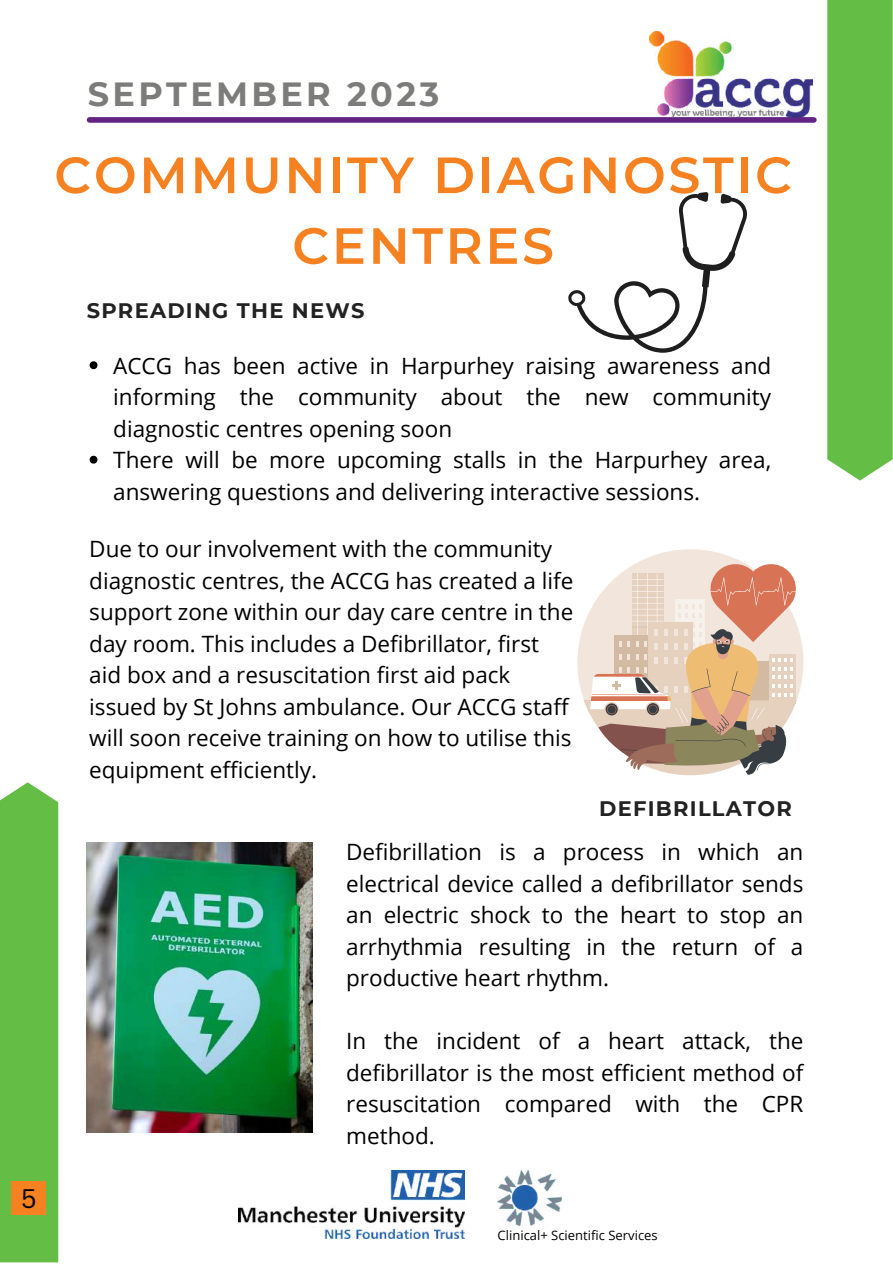
<style>
.page{position:relative;width:893px;height:1264px;background:#fff}
.page>*{position:absolute;margin:0;border:0;box-sizing:border-box;transform-origin:0 0}
.t1{font:600 50.85px/70.7px "Montserrat";letter-spacing:.05em;color:#f68121;text-align:center}
.t2{font:700 33.45px "Montserrat";letter-spacing:.1em;color:#7c7c7b}
.t3{font:26.1px "Canva Sans";color:#000}
.t4{font:22.5px/31.5px "Open Sans";color:#000}
.t5{font:700 21px "Montserrat";letter-spacing:.06em;color:#222}
.t6{font:13.05px "Open Sans";color:#000}
</style>
<div class="page">
<div style="left:827px;top:0;width:65px;height:480px;background:#64bd45"></div>
<div style="left:89px;top:117px;width:724px;height:6px;background:#642483"></div>
<img style="left:649px;top:31px;width:163px;height:87px">
<div style="left:0;top:782px;width:58px;height:480px;background:#64bd45"></div>
<img style="left:238px;top:1170px;width:226px;height:68px">
<img style="left:497px;top:1170px;width:64px;height:55px">
<div style="left:11px;top:1181px;width:35px;height:34px;background:#f68121"></div>
<img style="left:87px;top:842px;width:226px;height:290px">
<div style="left:577px;top:549px;width:226px;height:226px;background:#f2e6dc;border-radius:50%"></div>
<svg style="left:583px;top:561px;width:215px;height:214px"></svg>
<svg style="left:568px;top:192px;width:179px;height:161px"></svg>
<svg style="left:90px;top:361px;width:7px;height:8px"></svg>
<svg style="left:90px;top:456px;width:7px;height:7px"></svg>
<p class="t3" style="left:21px;top:1180px;width:17px">5</p>
<h2 class="t2" style="left:88px;top:73px;width:353px">SEPTEMBER 2023</h2>
<h1 class="t1" style="left:54px;top:139px;width:739px">COMMUNITY DIAGNOSTIC<br>CENTRES</h1>
<p class="t5" style="left:87px;top:297px;width:279px">SPREADING THE NEWS</p>
<p class="t4" style="left:113px;top:349px;width:659px">ACCG has been active in Harpurhey raising awareness and informing the community about the new community diagnostic centres opening soon<br>There will be more upcoming stalls in the Harpurhey area, answering questions and delivering interactive sessions.</p>
<p class="t4" style="left:89px;top:533px;width:485px">Due to our involvement with the community diagnostic centres, the ACCG has created a life support zone within our day care centre in the day room. This includes a Defibrillator, first aid box and a resuscitation first aid pack issued by St Johns ambulance. Our ACCG staff will soon receive training on how to utilise this equipment efficiently.</p>
<p class="t5" style="left:599px;top:795px;width:194px">DEFIBRILLATOR</p>
<p class="t4" style="left:346px;top:835px;width:458px;text-align:justify">Defibrillation is a process in which an electrical device called a defibrillator sends an electric shock to the heart to stop an arrhythmia resulting in the return of a productive heart rhythm.</p>
<p class="t4" style="left:346px;top:1024px;width:458px;text-align:justify">In the incident of a heart attack, the defibrillator is the most efficient method of resuscitation compared with the CPR method.</p>
<p class="t6" style="left:497px;top:1226px;width:162px">Clinical+ Scientific Services</p>
</div>
